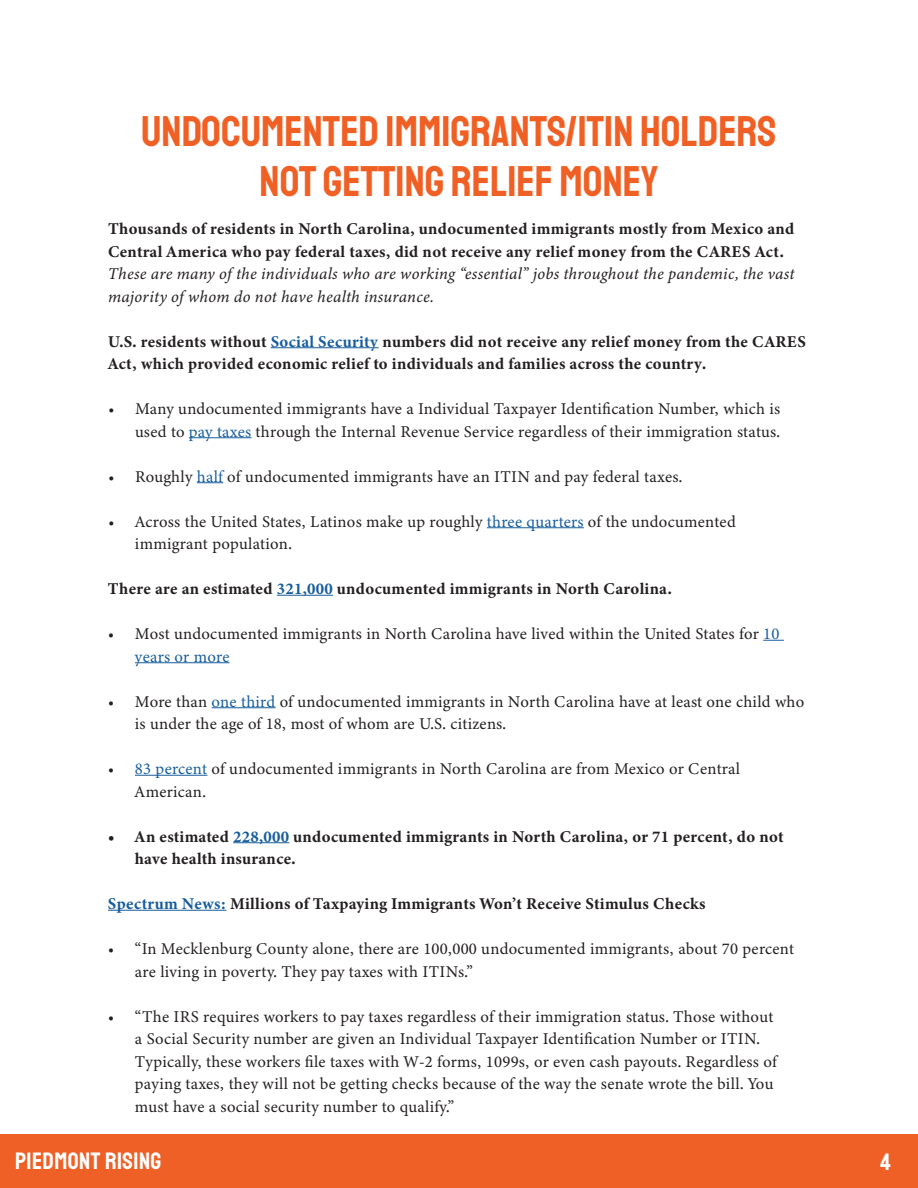
<style>
.page{position:relative;width:918px;height:1188px;background:#fff}
.page>*{position:absolute;margin:0;border:0;box-sizing:border-box;transform-origin:0 0}
.t1{font:43.5px "Staatliches";color:#f06025}
.t2{font:24px "Staatliches";letter-spacing:.02em;color:#fff}
.t3{font:16.5px/22.5px "Minion Variable Concept";letter-spacing:.015em;color:#231f20}
.t4{font:16.5px/22.5px "Minion Variable Concept";letter-spacing:.04em;color:#231f20}
.t5{font:16.5px/22.5px "Minion Variable Concept";letter-spacing:.035em;color:#231f20}
.s1{font-style:italic}
.s2{color:#175d9e}
</style>
<div class="page">
<div style="left:0;top:1134px;width:918px;height:54px;background:#ef6026"></div>
<hr style="left:271px;top:347px;width:108px;height:1px;background:#175d9e">
<hr style="left:189px;top:437px;width:63px;height:1px;background:#175d9e">
<svg style="left:197px;top:482px;width:26px;height:1px"></svg>
<hr style="left:487px;top:527px;width:97px;height:1px;background:#175d9e">
<hr style="left:277px;top:595px;width:56px;height:1px;background:#175d9e">
<svg style="left:763px;top:640px;width:21px;height:1px"></svg>
<hr style="left:135px;top:662px;width:94px;height:1px;background:#175d9e">
<hr style="left:212px;top:707px;width:64px;height:1px;background:#175d9e">
<hr style="left:135px;top:775px;width:72px;height:1px;background:#175d9e">
<hr style="left:233px;top:842px;width:56px;height:1px;background:#175d9e">
<hr style="left:108px;top:910px;width:118px;height:1px;background:#175d9e">
<p class="t1" style="left:142px;top:102px;width:636px">UNDOCUMENTED IMMIGRANTS/ITIN HOLDERS</p>
<p class="t1" style="left:260px;top:152px;width:400px">NOT GETTING RELIEF MONEY</p>
<p class="t4" style="left:108px;top:217px;width:688px">Thousands of residents in North Carolina, undocumented immigrants mostly from Mexico and Central America who pay federal taxes, did not receive any relief money from the CARES Act.<br><span class="s1">These are many of the individuals who are working “essential” jobs throughout the pandemic, the vast majority of whom do not have health insurance.</span></p>
<p class="t4" style="left:108px;top:330px;width:699px">U.S. residents without <span class="s2">Social Security</span> numbers did not receive any relief money from the CARES<br>Act, which provided economic relief to individuals and families across the country.</p>
<p class="t3" style="left:108px;top:397px;width:674px;text-align:right">• Many undocumented immigrants have a Individual Taxpayer Identification Number, which is used to <span class="s2">pay taxes</span> through the Internal Revenue Service regardless of their immigration status.</p>
<p class="t3" style="left:108px;top:465px;width:576px">• Roughly <span class="s2">half</span> of undocumented immigrants have an ITIN and pay federal taxes.</p>
<p class="t3" style="left:135px;top:510px;width:602px;text-indent:-27px">• Across the United States, Latinos make up roughly <span class="s2">three quarters</span> of the undocumented immigrant population.</p>
<p class="t4" style="left:108px;top:577px;width:565px">There are an estimated <span class="s2">321,000</span> undocumented immigrants in North Carolina.</p>
<p class="t3" style="left:135px;top:622px;width:646px;text-indent:-27px">• Most undocumented immigrants in North Carolina have lived within the United States for <span class="s2">10 years or more</span></p>
<p class="t3" style="left:135px;top:690px;width:671px;text-indent:-27px">• More than <span class="s2">one third</span> of undocumented immigrants in North Carolina have at least one child who is under the age of 18, most of whom are U.S. citizens.</p>
<p class="t3" style="left:135px;top:757px;width:607px;text-indent:-27px">• <span class="s2">83 percent</span> of undocumented immigrants in North Carolina are from Mexico or Central<br>American.</p>
<p class="t5" style="left:135px;top:825px;width:650px;text-indent:-27px">• An estimated <span class="s2">228,000</span> undocumented immigrants in North Carolina, or 71 percent, do not have health insurance.</p>
<p class="t5" style="left:108px;top:892px;width:599px"><span class="s2">Spectrum News:</span> Millions of Taxpaying Immigrants Won’t Receive Stimulus Checks</p>
<p class="t3" style="left:135px;top:937px;width:661px;text-indent:-27px">• “In Mecklenburg County alone, there are 100,000 undocumented immigrants, about 70 percent are living in poverty. They pay taxes with ITINs.”</p>
<p class="t3" style="left:135px;top:1005px;width:643px;text-indent:-27px">• “The IRS requires workers to pay taxes regardless of their immigration status. Those without a Social Security number are given an Individual Taxpayer Identification Number or ITIN.<br>Typically, these workers file taxes with W-2 forms, 1099s, or even cash payouts. Regardless of paying taxes, they will not be getting checks because of the way the senate wrote the bill. You must have a social security number to qualify.”</p>
<h2 class="t2" style="left:15px;top:1145px;width:148px">PIEDMONT RISING</h2>
<p class="t2" style="left:880px;top:1146px;width:12px">4</p>
</div>
